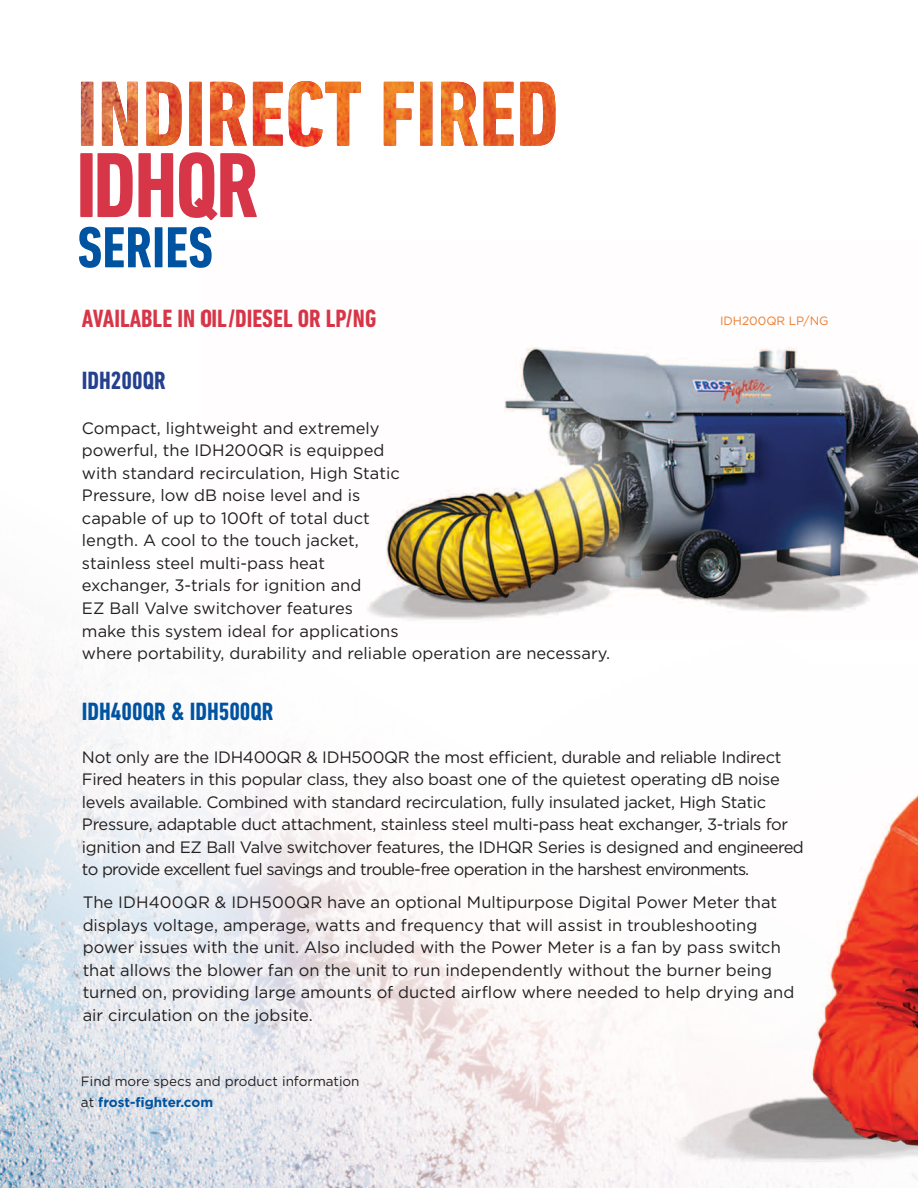
<style>
.page{position:relative;width:918px;height:1188px;background:#fff}
.page>*{position:absolute;margin:0;border:0;box-sizing:border-box;transform-origin:0 0}
.t1{font:700 condensed 94.05px "DIN Next LT Pro";letter-spacing:-.02em;color:#d73648}
.t2{font:700 condensed 25.5px "DIN Next LT Pro";color:#d73648}
.t3{font:700 condensed 25.5px "DIN Next LT Pro";color:#0053a0}
.t4{font:700 condensed 25.5px "DIN Next LT Pro";color:#25408f}
.t5{font:16.5px/22.5px "Gotham";letter-spacing:-.01em;color:#231f20}
.t6{font:13.5px/21px "Gotham";color:#231f20}
.t7{font:12px "Gotham";color:#ea7d2d}
.s1{font-weight:700;color:#0053a0}
</style>
<div class="page">
<img style="left:0;top:80px;width:556px;height:1108px">
<img style="left:202px;top:239px;width:716px;height:400px">
<img style="left:383px;top:607px;width:535px;height:581px">
<svg style="left:79px;top:227px;width:133px;height:41px"></svg>
<img style="left:81px;top:81px;width:172px;height:66px">
<img style="left:253px;top:81px;width:302px;height:66px">
<h1 class="t1" style="left:76px;top:132px;width:184px">IDHQR</h1>
<h2 class="t2" style="left:82px;top:304px;width:296px">AVAILABLE IN OIL/DIESEL OR LP/NG</h2>
<p class="t7" style="left:720px;top:313px;width:110px">IDH200QR LP/NG</p>
<h2 class="t4" style="left:82px;top:366px;width:85px">IDH200QR</h2>
<p class="t5" style="left:82px;top:417px;width:530px">Compact, lightweight and extremely<br>powerful, the IDH200QR is equipped<br>with standard recirculation, High Static<br>Pressure, low dB noise level and is<br>capable of up to 100ft of total duct<br>length. A cool to the touch jacket,<br>stainless steel multi-pass heat<br>exchanger, 3-trials for ignition and<br>EZ Ball Valve switchover features<br>make this system ideal for applications<br>where portability, durability and reliable operation are necessary.</p>
<h2 class="t3" style="left:82px;top:697px;width:193px">IDH400QR &amp; IDH500QR</h2>
<p class="t5" style="left:82px;top:745px;width:723px">Not only are the IDH400QR &amp; IDH500QR the most efficient, durable and reliable Indirect Fired heaters in this popular class, they also boast one of the quietest operating dB noise levels available. Combined with standard recirculation, fully insulated jacket, High Static Pressure, adaptable duct attachment, stainless steel multi-pass heat exchanger, 3-trials for ignition and EZ Ball Valve switchover features, the IDHQR Series is designed and engineered to provide excellent fuel savings and trouble-free operation in the harshest environments.</p>
<p class="t5" style="left:83px;top:891px;width:713px">The IDH400QR &amp; IDH500QR have an optional Multipurpose Digital Power Meter that displays voltage, amperage, watts and frequency that will assist in troubleshooting power issues with the unit. Also included with the Power Meter is a fan by pass switch that allows the blower fan on the unit to run independently without the burner being turned on, providing large amounts of ducted airflow where needed to help drying and air circulation on the jobsite.</p>
<p class="t6" style="left:81px;top:1070px;width:280px">Find more specs and product information at <span class="s1">frost-fighter.com</span></p>
</div>
